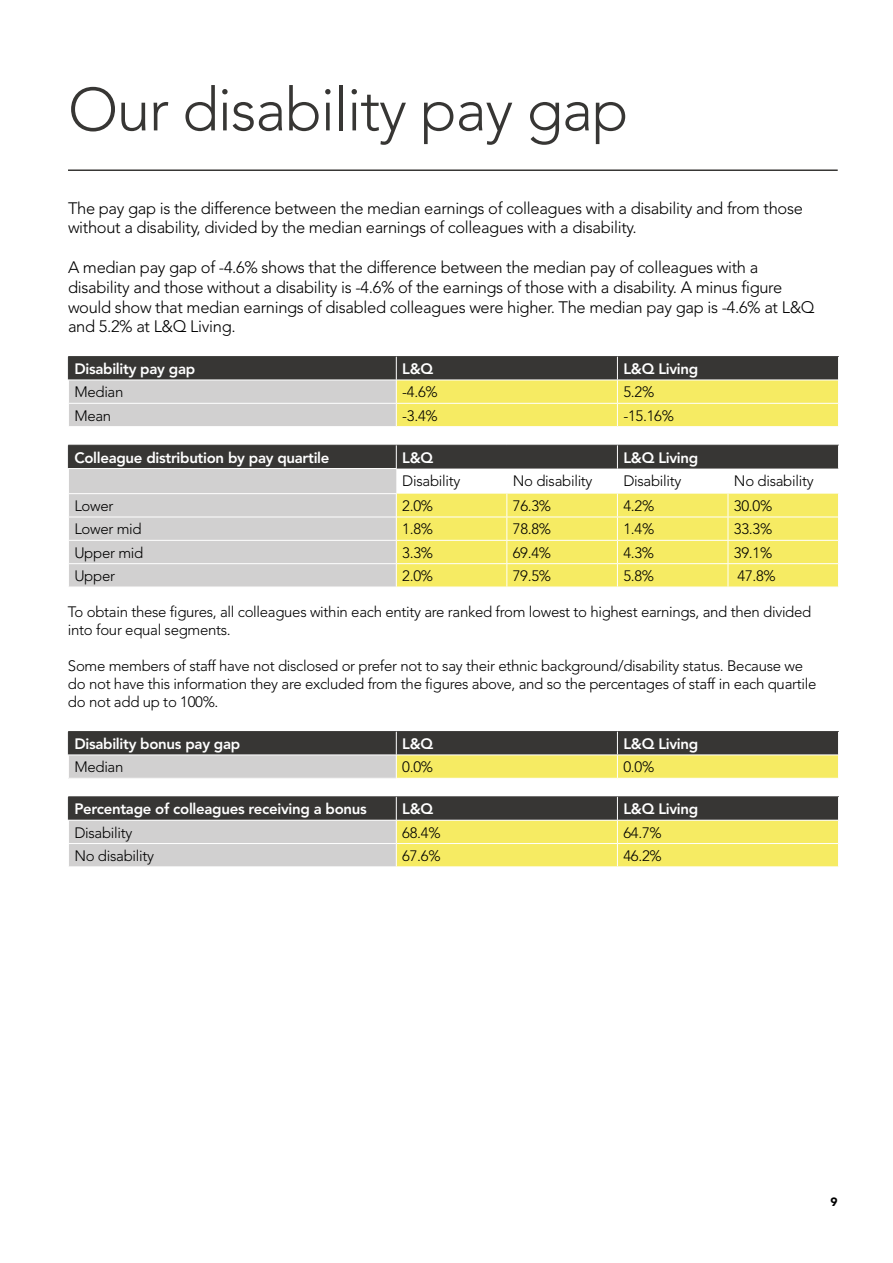
<style>
.page{position:relative;width:893px;height:1263px;background:#fff}
.page>*{position:absolute;margin:0;border:0;box-sizing:border-box;transform-origin:0 0}
.t1{font:300 60px "Avenir LT Std";letter-spacing:-.02em;color:#373634}
.t2{font:300 16.5px/19.8px "Avenir LT Std";letter-spacing:-.02em;color:#000}
.t3{font:300 15px/18px "Avenir LT Std";letter-spacing:-.02em;color:#000}
.t4{font:800 15px "Avenir LT Std";letter-spacing:-.02em;color:#fff}
.t5{font:900 12px "Avenir LT Std";color:#000}
</style>
<div class="page">
<hr style="left:68px;top:169px;width:770px;height:2px;background:#373634">
<hr style="left:68px;top:356px;width:328px;height:1px;background:#373634">
<hr style="left:396px;top:356px;width:221px;height:1px;background:#373634">
<hr style="left:617px;top:356px;width:222px;height:1px;background:#373634">
<svg style="left:68px;top:357px;width:771px;height:69px;background:#ada875"></svg>
<hr style="left:397px;top:403px;width:220px;height:1px;background:#fff">
<hr style="left:617px;top:403px;width:221px;height:1px;background:#fff">
<svg style="left:68px;top:445px;width:771px;height:142px;background:#cac695"></svg>
<hr style="left:397px;top:517px;width:110px;height:1px;background:#fff">
<hr style="left:507px;top:517px;width:110px;height:1px;background:#fff">
<hr style="left:617px;top:517px;width:111px;height:1px;background:#fff">
<hr style="left:728px;top:517px;width:110px;height:1px;background:#fff">
<hr style="left:397px;top:540px;width:110px;height:1px;background:#fff">
<hr style="left:507px;top:540px;width:110px;height:1px;background:#fff">
<hr style="left:617px;top:540px;width:111px;height:1px;background:#fff">
<hr style="left:728px;top:540px;width:110px;height:1px;background:#fff">
<hr style="left:397px;top:563px;width:110px;height:1px;background:#fff">
<hr style="left:507px;top:563px;width:110px;height:1px;background:#fff">
<hr style="left:617px;top:563px;width:111px;height:1px;background:#fff">
<hr style="left:728px;top:563px;width:110px;height:1px;background:#fff">
<hr style="left:68px;top:731px;width:328px;height:1px;background:#373634">
<hr style="left:396px;top:731px;width:221px;height:1px;background:#373634">
<hr style="left:617px;top:731px;width:222px;height:1px;background:#373634">
<svg style="left:68px;top:732px;width:771px;height:46px;background:#918e67"></svg>
<hr style="left:68px;top:796px;width:328px;height:1px;background:#373634">
<hr style="left:396px;top:796px;width:221px;height:1px;background:#373634">
<hr style="left:617px;top:796px;width:222px;height:1px;background:#373634">
<svg style="left:68px;top:797px;width:771px;height:70px;background:#ada876"></svg>
<hr style="left:397px;top:843px;width:220px;height:1px;background:#fff">
<hr style="left:617px;top:843px;width:221px;height:1px;background:#fff">
<hr style="left:396px;top:866px;width:221px;height:1px;background:#fff">
<hr style="left:617px;top:866px;width:222px;height:1px;background:#fff">
<h1 class="t1" style="left:68px;top:74px;width:562px">Our disability pay gap</h1>
<p class="t2" style="left:68px;top:198px;width:736px">The pay gap is the difference between the median earnings of colleagues with a disability and from those without a disability, divided by the median earnings of colleagues with a disability.</p>
<p class="t2" style="left:68px;top:257px;width:748px">A median pay gap of -4.6% shows that the difference between the median pay of colleagues with a disability and those without a disability is -4.6% of the earnings of those with a disability. A minus figure would show that median earnings of disabled colleagues were higher. The median pay gap is -4.6% at L&amp;Q and 5.2% at L&amp;Q Living.</p>
<p class="t4" style="left:74px;top:360px;width:122px">Disability pay gap</p>
<p class="t4" style="left:402px;top:360px;width:33px">L&amp;Q</p>
<p class="t4" style="left:623px;top:360px;width:76px">L&amp;Q Living</p>
<p class="t3" style="left:74px;top:383px;width:51px">Median</p>
<p class="t3" style="left:402px;top:383px;width:37px">-4.6%</p>
<p class="t3" style="left:623px;top:383px;width:32px">5.2%</p>
<p class="t3" style="left:74px;top:406px;width:38px">Mean</p>
<p class="t3" style="left:402px;top:406px;width:37px">-3.4%</p>
<p class="t3" style="left:623px;top:406px;width:52px">-15.16%</p>
<p class="t4" style="left:74px;top:448px;width:257px">Colleague distribution by pay quartile</p>
<p class="t4" style="left:402px;top:448px;width:33px">L&amp;Q</p>
<p class="t4" style="left:623px;top:448px;width:76px">L&amp;Q Living</p>
<p class="t3" style="left:402px;top:472px;width:60px">Disability</p>
<p class="t3" style="left:513px;top:472px;width:81px">No disability</p>
<p class="t3" style="left:623px;top:472px;width:60px">Disability</p>
<p class="t3" style="left:734px;top:472px;width:81px">No disability</p>
<p class="t3" style="left:74px;top:497px;width:41px">Lower</p>
<p class="t3" style="left:402px;top:497px;width:32px">2.0%</p>
<p class="t3" style="left:513px;top:497px;width:40px">76.3%</p>
<p class="t3" style="left:623px;top:497px;width:32px">4.2%</p>
<p class="t3" style="left:734px;top:497px;width:40px">30.0%</p>
<p class="t3" style="left:74px;top:520px;width:69px">Lower mid</p>
<p class="t3" style="left:402px;top:520px;width:32px">1.8%</p>
<p class="t3" style="left:513px;top:520px;width:40px">78.8%</p>
<p class="t3" style="left:623px;top:520px;width:32px">1.4%</p>
<p class="t3" style="left:734px;top:520px;width:40px">33.3%</p>
<p class="t3" style="left:74px;top:543px;width:70px">Upper mid</p>
<p class="t3" style="left:402px;top:543px;width:32px">3.3%</p>
<p class="t3" style="left:513px;top:543px;width:40px">69.4%</p>
<p class="t3" style="left:623px;top:543px;width:32px">4.3%</p>
<p class="t3" style="left:734px;top:543px;width:40px">39.1%</p>
<p class="t3" style="left:74px;top:567px;width:42px">Upper</p>
<p class="t3" style="left:402px;top:567px;width:32px">2.0%</p>
<p class="t3" style="left:513px;top:567px;width:40px">79.5%</p>
<p class="t3" style="left:623px;top:567px;width:32px">5.8%</p>
<p class="t3" style="left:737px;top:567px;width:40px">47.8%</p>
<p class="t3" style="left:68px;top:603px;width:745px">To obtain these figures, all colleagues within each entity are ranked from lowest to highest earnings, and then divided into four equal segments.</p>
<p class="t3" style="left:68px;top:657px;width:750px">Some members of staff have not disclosed or prefer not to say their ethnic background/disability status. Because we do not have this information they are excluded from the figures above, and so the percentages of staff in each quartile do not add up to 100%.</p>
<p class="t4" style="left:74px;top:735px;width:167px">Disability bonus pay gap</p>
<p class="t4" style="left:402px;top:735px;width:33px">L&amp;Q</p>
<p class="t4" style="left:623px;top:735px;width:76px">L&amp;Q Living</p>
<p class="t3" style="left:74px;top:758px;width:51px">Median</p>
<p class="t3" style="left:402px;top:758px;width:32px">0.0%</p>
<p class="t3" style="left:623px;top:758px;width:32px">0.0%</p>
<p class="t4" style="left:74px;top:800px;width:294px">Percentage of colleagues receiving a bonus</p>
<p class="t4" style="left:402px;top:800px;width:33px">L&amp;Q</p>
<p class="t4" style="left:623px;top:800px;width:76px">L&amp;Q Living</p>
<p class="t3" style="left:74px;top:823px;width:60px">Disability</p>
<p class="t3" style="left:402px;top:823px;width:40px">68.4%</p>
<p class="t3" style="left:623px;top:823px;width:40px">64.7%</p>
<p class="t3" style="left:74px;top:847px;width:81px">No disability</p>
<p class="t3" style="left:402px;top:847px;width:40px">67.6%</p>
<p class="t3" style="left:623px;top:847px;width:40px">46.2%</p>
<p class="t5" style="left:831px;top:1195px;width:9px">9</p>
</div>
